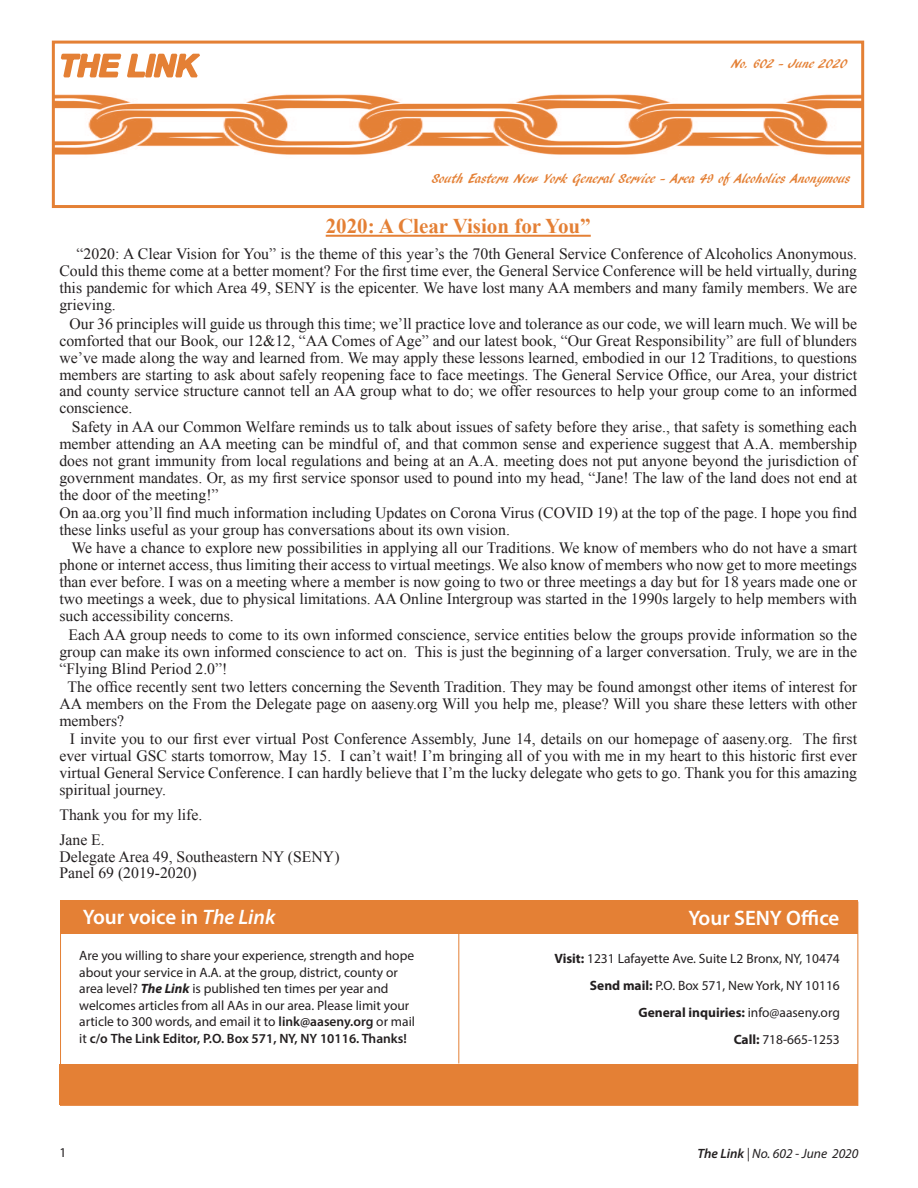
<style>
.page{position:relative;width:918px;height:1188px;background:#fff}
.page>*{position:absolute;margin:0;border:0;box-sizing:border-box;transform-origin:0 0}
.t1{font:600 21px "Myriad Pro";color:#fff}
.t2{font:700 21px "Times New Roman";color:#e48035}
.t3{font:15.75px/17px "Times New Roman";color:#231f20;text-align:justify}
.t4{font:13.8px "ARBLANCA";color:#e48035}
.t5{font:13.5px/16.5px "Myriad Pro";color:#231f20}
.t6{font:italic 13.5px "Myriad Pro";color:#231f20}
.t7{font:13.5px "ARBLANCA";color:#e48035}
.s1{font-style:italic}
.s2{font-weight:700;font-style:italic}
.s3{font-weight:600}
.s4{font-weight:700}
</style>
<div class="page">
<hr style="left:326px;top:235px;width:265px;height:2px;background:#e48035">
<div style="left:60px;top:900px;width:798px;height:34px;background:#e48035"></div>
<hr style="left:458px;top:900px;width:1px;height:163px;background:#e48035">
<div style="left:60px;top:1064px;width:798px;height:41px;background:#e48035"></div>
<img style="left:56px;top:94px;width:804px;height:61px">
<div style="left:52px;top:41px;width:812px;height:167px;border:3px solid #e48035"></div>
<svg style="left:61px;top:53px;width:139px;height:25px"></svg>
<p class="t7" style="left:731px;top:56px;width:117px">No. 602 - June 2020</p>
<p class="t4" style="left:432px;top:171px;width:420px">South Eastern New York General Service - Area 49 of Alcoholics Anonymous</p>
<h1 class="t2" style="left:326px;top:212px;width:267px">2020: A Clear Vision for You”</h1>
<p class="t3" style="left:59px;top:245px;width:799px;text-indent:17px">“2020: A Clear Vision for You” is the theme of this year’s the 70th General Service Conference of Alcoholics Anonymous.<br>Could this theme come at a better moment? For the first time ever, the General Service Conference will be held virtually, during this pandemic for which Area 49, SENY is the epicenter. We have lost many AA members and many family members. We are grieving.</p>
<p class="t3" style="left:59px;top:315px;width:799px;text-indent:10px">Our 36 principles will guide us through this time; we’ll practice love and tolerance as our code, we will learn much. We will be comforted that our Book, our 12&amp;12, “AA Comes of Age” and our latest book, “Our Great Responsibility” are full of blunders we’ve made along the way and learned from. We may apply these lessons learned, embodied in our 12 Traditions, to questions members are starting to ask about safely reopening face to face meetings. The General Service Office, our Area, your district and county service structure cannot tell an AA group what to do; we offer resources to help your group come to an informed conscience.</p>
<p class="t3" style="left:59px;top:418px;width:799px;text-indent:13px">Safety in AA our Common Welfare reminds us to talk about issues of safety before they arise., that safety is something each member attending an AA meeting can be mindful of, and that common sense and experience suggest that A.A. membership does not grant immunity from local regulations and being at an A.A. meeting does not put anyone beyond the jurisdiction of government mandates. Or, as my first service sponsor used to pound into my head, “Jane! The law of the land does not end at the door of the meeting!”</p>
<p class="t3" style="left:59px;top:504px;width:799px">On aa.org you’ll find much information including Updates on Corona Virus (COVID 19) at the top of the page. I hope you find these links useful as your group has conversations about its own vision.</p>
<p class="t3" style="left:59px;top:540px;width:799px;text-indent:12px">We have a chance to explore new possibilities in applying all our Traditions. We know of members who do not have a smart phone or internet access, thus limiting their access to virtual meetings. We also know of members who now get to more meetings than ever before. I was on a meeting where a member is now going to two or three meetings a day but for 18 years made one or two meetings a week, due to physical limitations. AA Online Intergroup was started in the 1990s largely to help members with such accessibility concerns.</p>
<p class="t3" style="left:59px;top:626px;width:799px;text-indent:9px">Each AA group needs to come to its own informed conscience, service entities below the groups provide information so the group can make its own informed conscience to act on. This is just the beginning of a larger conversation. Truly, we are in the “Flying Blind Period 2.0”!</p>
<p class="t3" style="left:59px;top:678px;width:799px;text-indent:8px">The office recently sent two letters concerning the Seventh Tradition. They may be found amongst other items of interest for AA members on the From the Delegate page on aaseny.org Will you help me, please? Will you share these letters with other members?</p>
<p class="t3" style="left:59px;top:730px;width:799px;text-indent:10px">I invite you to our first ever virtual Post Conference Assembly, June 14, details on our homepage of aaseny.org. The first ever virtual GSC starts tomorrow, May 15. I can’t wait! I’m bringing all of you with me in my heart to this historic first ever virtual General Service Conference. I can hardly believe that I’m the lucky delegate who gets to go. Thank you for this amazing spiritual journey.</p>
<p class="t3" style="left:59px;top:801px;width:145px;line-height:25.5px">Thank you for my life.<br>Jane E.</p>
<p class="t3" style="left:59px;top:848px;width:282px;line-height:16.5px">Delegate Area 49, Southeastern NY (SENY)<br>Panel 69 (2019-2020)</p>
<h1 class="t1" style="left:83px;top:903px;width:194px">Your voice in <span class="s1">The Link</span></h1>
<p class="t5" style="left:79px;top:947px;width:337px">Are you willing to share your experience, strength and hope about your service in A.A. at the group, district, county or area level? <span class="s2">The Link</span> is published ten times per year and welcomes articles from all AAs in our area. Please limit your article to 300 words, and email it to <span class="s3">link@aaseny.org</span> or mail it <span class="s3">c/o The Link Editor, P.O. Box 571, NY, NY 10116. Thanks!</span></p>
<p class="t5" style="left:554px;top:945px;width:287px;line-height:27px;text-align:right"><span class="s4">Visit:</span> 1231 Lafayette Ave. Suite L2 Bronx, NY, 10474<br><span class="s4">Send mail:</span> P.O. Box 571, New York, NY 10116<br><span class="s4">General inquiries:</span> info@aaseny.org<br><span class="s4">Call:</span> 718-665-1253</p>
<h1 class="t1" style="left:688px;top:904px;width:152px">Your SENY Office</h1>
<p class="t5" style="left:59px;top:1144px;width:8px">1</p>
<p class="t6" style="left:697px;top:1145px;width:163px"><span class="s3">The Link</span> | No. 602 - June 2020</p>
</div>
